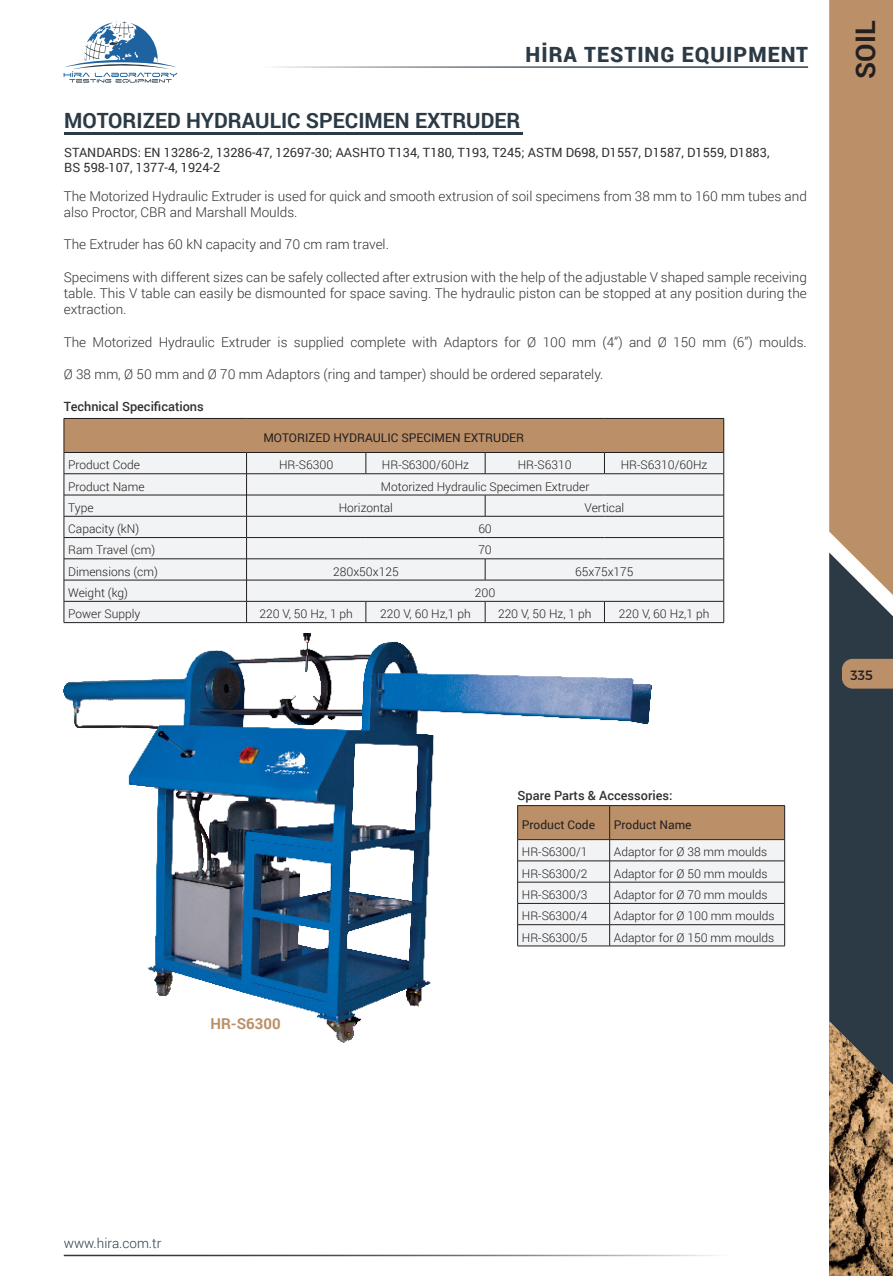
<style>
.page{position:relative;width:893px;height:1276px;background:#fff}
.page>*{position:absolute;margin:0;border:0;box-sizing:border-box;transform-origin:0 0}
.t1{font:700 27px "Roboto";color:#231f20}
.BAŞLIK-8{font:700 21px "Roboto";color:#2b3a45}
.t2{font:900 21px "Roboto";letter-spacing:.05em;color:#2b3a45}
.KOD_NUMARASI-8{font:700 15px "Roboto";color:#bb8f68}
.Normal_pra{font:300 13.5px/16.2px "Roboto";color:#312f30}
.t3{font:300 13.5px "Roboto";color:#2b3a45}
.t4{font:13.5px "Montserrat";color:#231f20}
.Normal_pra-2{font:12.75px "Roboto";color:#312f30}
.Normal_pra-3{font:500 12.75px "Roboto";color:#312f30}
.t5{font:300 12px "Roboto";color:#231f20}
.t6{font:12px "Roboto";color:#231f20}
</style>
<div class="page">
<div style="left:829px;top:608px;width:64px;height:413px;background:#2b3a45"></div>
<svg style="left:829px;top:0;width:64px;height:608px;background:#b78f6c"></svg>
<svg style="left:842px;top:659px;width:51px;height:29px"></svg>
<img style="left:829px;top:1021px;width:64px;height:255px">
<svg style="left:64px;top:21px;width:113px;height:62px"></svg>
<hr style="left:178px;top:66px;width:630px;height:2px;background:#2b3a45">
<hr style="left:64px;top:1254px;width:765px;height:2px;background:#2b3a45">
<hr style="left:64px;top:132px;width:459px;height:3px;background:#2b3a45">
<div style="left:64px;top:418px;width:660px;height:34px;background:#bb8f68"></div>
<div style="left:65px;top:453px;width:658px;height:169px;background:#f2f3f4"></div>
<hr style="left:64px;top:473px;width:182px;height:1px;background:#231f20">
<hr style="left:247px;top:473px;width:119px;height:1px;background:#231f20">
<hr style="left:366px;top:473px;width:119px;height:1px;background:#231f20">
<hr style="left:485px;top:473px;width:119px;height:1px;background:#231f20">
<hr style="left:604px;top:473px;width:120px;height:1px;background:#231f20">
<hr style="left:64px;top:495px;width:182px;height:1px;background:#231f20">
<hr style="left:247px;top:495px;width:119px;height:1px;background:#231f20">
<hr style="left:366px;top:495px;width:119px;height:1px;background:#231f20">
<hr style="left:485px;top:495px;width:119px;height:1px;background:#231f20">
<hr style="left:604px;top:495px;width:120px;height:1px;background:#231f20">
<hr style="left:64px;top:516px;width:182px;height:1px;background:#231f20">
<hr style="left:247px;top:516px;width:119px;height:1px;background:#231f20">
<hr style="left:366px;top:516px;width:119px;height:1px;background:#231f20">
<hr style="left:485px;top:516px;width:119px;height:1px;background:#231f20">
<hr style="left:604px;top:516px;width:120px;height:1px;background:#231f20">
<hr style="left:64px;top:537px;width:182px;height:1px;background:#231f20">
<hr style="left:247px;top:537px;width:119px;height:1px;background:#231f20">
<hr style="left:366px;top:537px;width:119px;height:1px;background:#231f20">
<hr style="left:485px;top:537px;width:119px;height:1px;background:#231f20">
<hr style="left:604px;top:537px;width:120px;height:1px;background:#231f20">
<hr style="left:64px;top:558px;width:182px;height:1px;background:#231f20">
<hr style="left:247px;top:558px;width:119px;height:1px;background:#231f20">
<hr style="left:366px;top:558px;width:119px;height:1px;background:#231f20">
<hr style="left:485px;top:558px;width:119px;height:1px;background:#231f20">
<hr style="left:604px;top:558px;width:120px;height:1px;background:#231f20">
<hr style="left:64px;top:580px;width:182px;height:1px;background:#231f20">
<hr style="left:247px;top:580px;width:119px;height:1px;background:#231f20">
<hr style="left:366px;top:580px;width:119px;height:1px;background:#231f20">
<hr style="left:485px;top:580px;width:119px;height:1px;background:#231f20">
<hr style="left:604px;top:580px;width:120px;height:1px;background:#231f20">
<hr style="left:64px;top:601px;width:182px;height:1px;background:#231f20">
<hr style="left:247px;top:601px;width:119px;height:1px;background:#231f20">
<hr style="left:366px;top:601px;width:119px;height:1px;background:#231f20">
<hr style="left:485px;top:601px;width:119px;height:1px;background:#231f20">
<hr style="left:604px;top:601px;width:120px;height:1px;background:#231f20">
<hr style="left:64px;top:622px;width:183px;height:1px;background:#231f20">
<hr style="left:247px;top:622px;width:119px;height:1px;background:#231f20">
<hr style="left:366px;top:622px;width:119px;height:1px;background:#231f20">
<hr style="left:485px;top:622px;width:119px;height:1px;background:#231f20">
<hr style="left:604px;top:622px;width:120px;height:1px;background:#231f20">
<hr style="left:64px;top:418px;width:183px;height:1px;background:#231f20">
<hr style="left:247px;top:418px;width:119px;height:1px;background:#231f20">
<hr style="left:366px;top:418px;width:119px;height:1px;background:#231f20">
<hr style="left:485px;top:418px;width:119px;height:1px;background:#231f20">
<hr style="left:604px;top:418px;width:120px;height:1px;background:#231f20">
<hr style="left:64px;top:418px;width:1px;height:34px;background:#231f20">
<hr style="left:723px;top:418px;width:1px;height:34px;background:#231f20">
<hr style="left:64px;top:452px;width:183px;height:1px;background:#231f20">
<hr style="left:247px;top:452px;width:119px;height:1px;background:#231f20">
<hr style="left:366px;top:452px;width:119px;height:1px;background:#231f20">
<hr style="left:485px;top:452px;width:119px;height:1px;background:#231f20">
<hr style="left:604px;top:452px;width:120px;height:1px;background:#231f20">
<svg style="left:366px;top:453px;width:1px;height:20px"></svg>
<svg style="left:485px;top:453px;width:1px;height:20px"></svg>
<svg style="left:604px;top:453px;width:1px;height:20px"></svg>
<svg style="left:485px;top:495px;width:1px;height:21px"></svg>
<svg style="left:485px;top:559px;width:1px;height:21px"></svg>
<svg style="left:246px;top:453px;width:1px;height:169px"></svg>
<svg style="left:366px;top:601px;width:1px;height:21px"></svg>
<svg style="left:485px;top:601px;width:1px;height:21px"></svg>
<svg style="left:604px;top:601px;width:1px;height:21px"></svg>
<svg style="left:723px;top:452px;width:1px;height:170px"></svg>
<svg style="left:64px;top:453px;width:1px;height:169px"></svg>
<svg style="left:651px;top:805px;width:134px;height:141px"></svg>
<img style="left:64px;top:633px;width:587px;height:409px">
<h2 class="t2" style="left:525px;top:40px;width:284px">HİRA TESTING EQUIPMENT</h2>
<p class="BAŞLIK-8" style="left:64px;top:106px;width:458px">MOTORIZED HYDRAULIC SPECIMEN EXTRUDER</p>
<p class="Normal_pra-2" style="left:64px;top:143px;width:707px">STANDARDS: EN 13286-2, 13286-47, 12697-30; AASHTO T134, T180, T193, T245; ASTM D698, D1557, D1587, D1559, D1883,</p>
<p class="Normal_pra-2" style="left:64px;top:158px;width:157px">BS 598-107, 1377-4, 1924-2</p>
<p class="Normal_pra" style="left:64px;top:187px;width:745px">The Motorized Hydraulic Extruder is used for quick and smooth extrusion of soil specimens from 38 mm to 160 mm tubes and also Proctor, CBR and Marshall Moulds.</p>
<p class="Normal_pra" style="left:64px;top:236px;width:327px">The Extruder has 60 kN capacity and 70 cm ram travel.</p>
<p class="Normal_pra" style="left:64px;top:268px;width:745px;text-align:justify">Specimens with different sizes can be safely collected after extrusion with the help of the adjustable V shaped sample receiving table. This V table can easily be dismounted for space saving. The hydraulic piston can be stopped at any position during the extraction.</p>
<p class="Normal_pra" style="left:64px;top:333px;width:745px">The Motorized Hydraulic Extruder is supplied complete with Adaptors for Ø 100 mm (4”) and Ø 150 mm (6”) moulds.</p>
<p class="Normal_pra" style="left:64px;top:366px;width:541px">Ø 38 mm, Ø 50 mm and Ø 70 mm Adaptors (ring and tamper) should be ordered separately.</p>
<p class="Normal_pra-3" style="left:64px;top:397px;width:141px">Technical Specifications</p>
<p class="t6" style="left:263px;top:429px;width:262px">MOTORIZED HYDRAULIC SPECIMEN EXTRUDER</p>
<p class="t5" style="left:68px;top:457px;width:73px">Product Code</p>
<p class="t5" style="left:279px;top:457px;width:56px">HR-S6300</p>
<p class="t5" style="left:382px;top:457px;width:89px">HR-S6300/60Hz</p>
<p class="t5" style="left:518px;top:457px;width:55px">HR-S6310</p>
<p class="t5" style="left:621px;top:457px;width:88px">HR-S6310/60Hz</p>
<p class="t5" style="left:68px;top:478px;width:78px">Product Name</p>
<p class="t5" style="left:381px;top:478px;width:210px">Motorized Hydraulic Specimen Extruder</p>
<p class="t5" style="left:68px;top:499px;width:27px">Type</p>
<p class="t5" style="left:339px;top:499px;width:56px">Horizontal</p>
<p class="t5" style="left:585px;top:499px;width:41px">Vertical</p>
<p class="t5" style="left:68px;top:520px;width:72px">Capacity (kN)</p>
<p class="t5" style="left:478px;top:520px;width:15px">60</p>
<p class="t5" style="left:68px;top:542px;width:89px">Ram Travel (cm)</p>
<p class="t5" style="left:478px;top:542px;width:15px">70</p>
<p class="t5" style="left:68px;top:563px;width:91px">Dimensions (cm)</p>
<p class="t5" style="left:333px;top:563px;width:67px">280x50x125</p>
<p class="t5" style="left:575px;top:563px;width:60px">65x75x175</p>
<p class="t5" style="left:68px;top:584px;width:61px">Weight (kg)</p>
<p class="t5" style="left:475px;top:584px;width:22px">200</p>
<p class="t5" style="left:68px;top:605px;width:74px">Power Supply</p>
<p class="t5" style="left:259px;top:605px;width:95px">220 V, 50 Hz, 1 ph</p>
<p class="t5" style="left:380px;top:605px;width:92px">220 V, 60 Hz,1 ph</p>
<p class="t5" style="left:498px;top:605px;width:95px">220 V, 50 Hz, 1 ph</p>
<p class="t5" style="left:619px;top:605px;width:92px">220 V, 60 Hz,1 ph</p>
<h1 class="t1" style="left:847px;top:79px;width:60px;rotate:-90deg">SOIL</h1>
<p class="t4" style="left:850px;top:664px;width:24px">335</p>
<p class="KOD_NUMARASI-8" style="left:210px;top:1013px;width:72px">HR-S6300</p>
<p class="Normal_pra-3" style="left:517px;top:786px;width:157px">Spare Parts &amp; Accessories:</p>
<p class="t6" style="left:522px;top:816px;width:75px">Product Code</p>
<p class="t6" style="left:614px;top:816px;width:79px">Product Name</p>
<p class="t5" style="left:522px;top:844px;width:67px">HR-S6300/1</p>
<p class="t5" style="left:614px;top:844px;width:155px">Adaptor for Ø 38 mm moulds</p>
<p class="t5" style="left:522px;top:865px;width:67px">HR-S6300/2</p>
<p class="t5" style="left:614px;top:865px;width:155px">Adaptor for Ø 50 mm moulds</p>
<p class="t5" style="left:522px;top:886px;width:67px">HR-S6300/3</p>
<p class="t5" style="left:614px;top:886px;width:155px">Adaptor for Ø 70 mm moulds</p>
<p class="t5" style="left:522px;top:907px;width:67px">HR-S6300/4</p>
<p class="t5" style="left:614px;top:907px;width:162px">Adaptor for Ø 100 mm moulds</p>
<p class="t5" style="left:522px;top:929px;width:67px">HR-S6300/5</p>
<p class="t5" style="left:614px;top:929px;width:162px">Adaptor for Ø 150 mm moulds</p>
<p class="t3" style="left:64px;top:1233px;width:99px">www.hira.com.tr</p>
</div>
